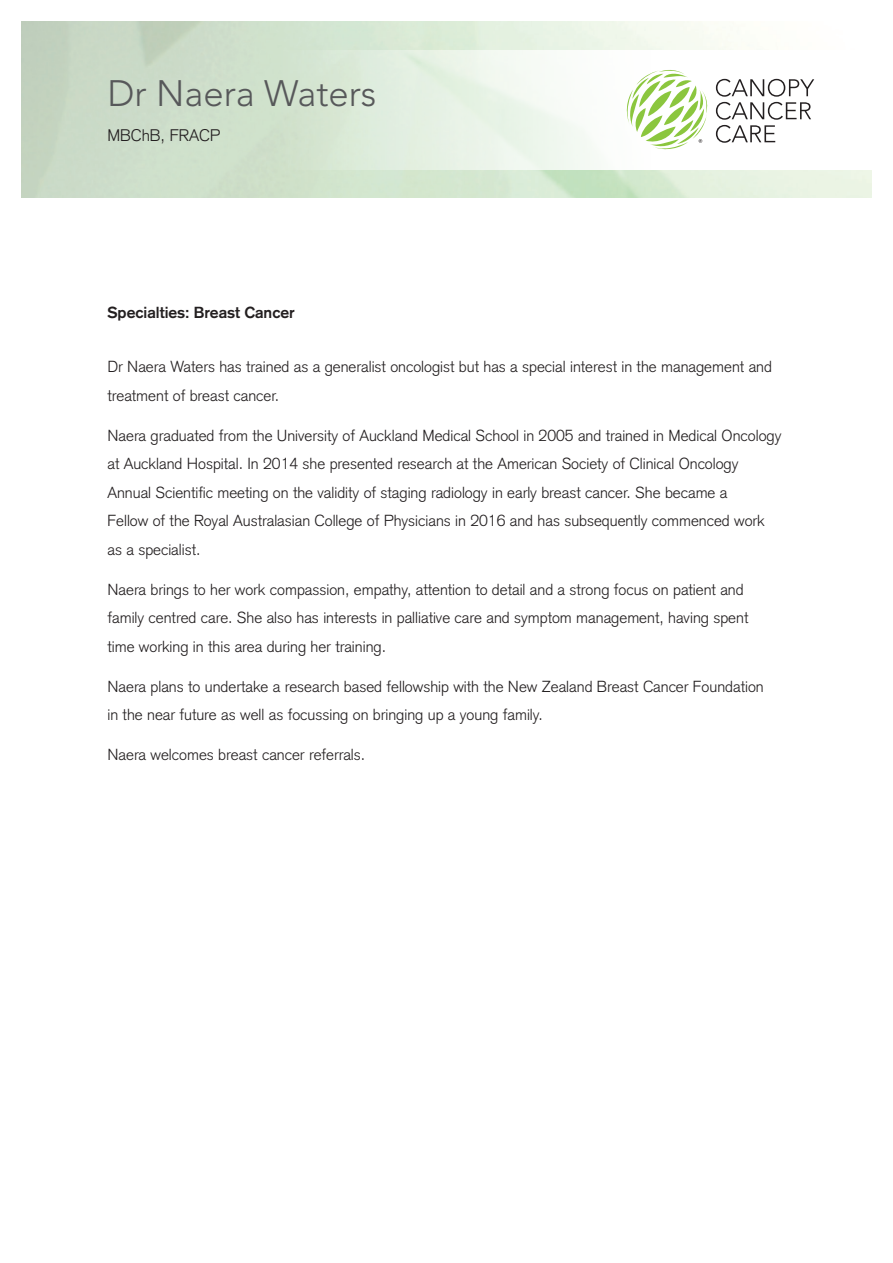
<style>
.page{position:relative;width:893px;height:1263px;background:#fff}
.page>*{position:absolute;margin:0;border:0;box-sizing:border-box;transform-origin:0 0}
.t1{font:300 36.45px "Avenir";color:#57585a}
.t2{font:300 16.5px "Akzidenz Grotesk";color:#231f20}
.Bodycopy{font:300 15.75px/28.5px "Akzidenz Grotesk";color:#231f20}
.Header_Bold{font:700 15.75px "Akzidenz Grotesk";color:#231f20}
</style>
<div class="page">
<div style="left:278px;top:50px;width:601px;height:119px;background:linear-gradient(to right,#d8e8d5,#fff)"></div>
<svg style="left:716px;top:79px;width:98px;height:64px"></svg>
<svg style="left:627px;top:70px;width:81px;height:79px"></svg>
<p class="t1" style="left:107px;top:72px;width:271px">Dr Naera Waters</p>
<p class="t2" style="left:107px;top:125px;width:114px">MBChB, FRACP</p>
<p class="Header_Bold" style="left:107px;top:303px;width:189px">Specialties: Breast Cancer</p>
<p class="Bodycopy" style="left:107px;top:353px;width:666px">Dr Naera Waters has trained as a generalist oncologist but has a special interest in the management and treatment of breast cancer.</p>
<p class="Bodycopy" style="left:107px;top:421px;width:675px">Naera graduated from the University of Auckland Medical School in 2005 and trained in Medical Oncology at Auckland Hospital. In 2014 she presented research at the American Society of Clinical Oncology Annual Scientific meeting on the validity of staging radiology in early breast cancer. She became a<br>Fellow of the Royal Australasian College of Physicians in 2016 and has subsequently commenced work as a specialist.</p>
<p class="Bodycopy" style="left:107px;top:575px;width:642px">Naera brings to her work compassion, empathy, attention to detail and a strong focus on patient and family centred care. She also has interests in palliative care and symptom management, having spent time working in this area during her training.</p>
<p class="Bodycopy" style="left:107px;top:672px;width:658px">Naera plans to undertake a research based fellowship with the New Zealand Breast Cancer Foundation in the near future as well as focussing on bringing up a young family.</p>
<p class="Bodycopy" style="left:107px;top:741px;width:259px">Naera welcomes breast cancer referrals.</p>
</div>
